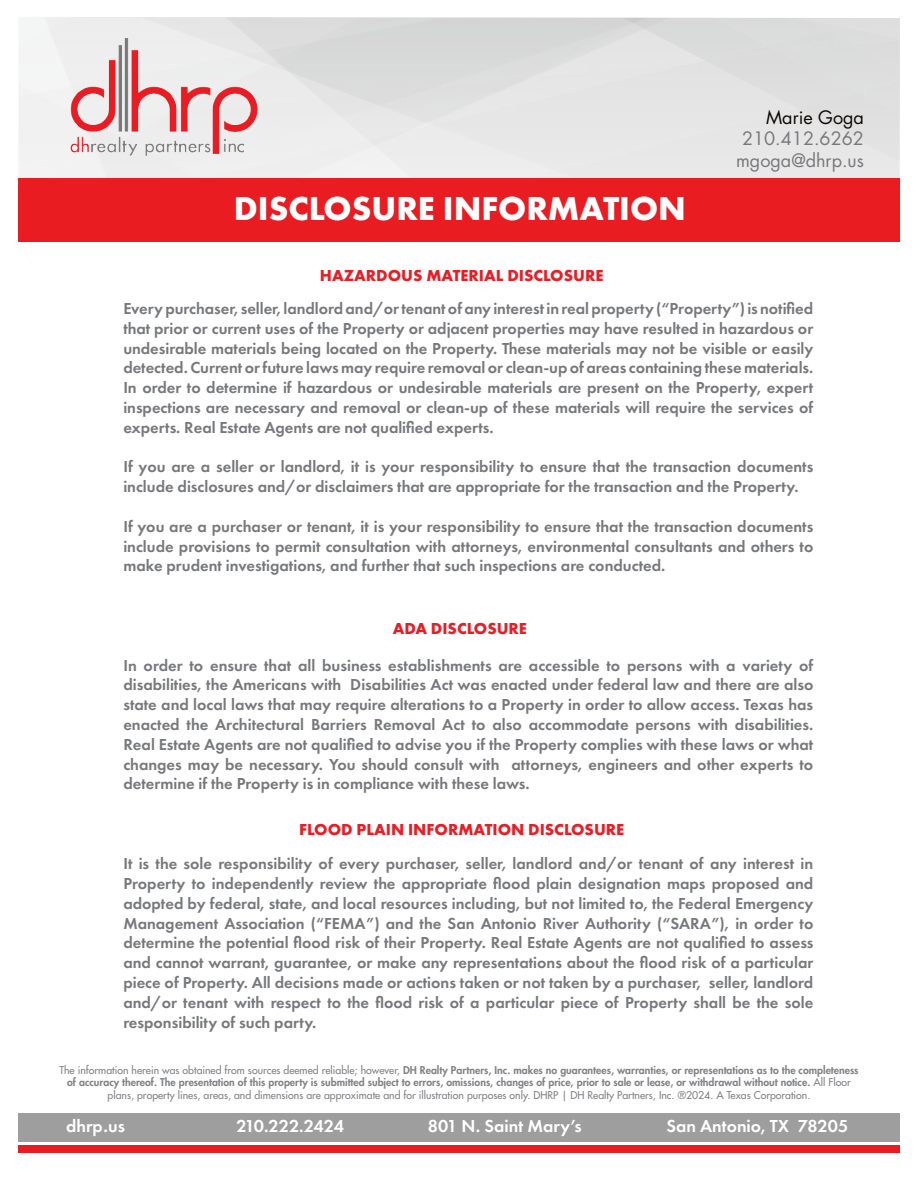
<style>
.page{position:relative;width:918px;height:1188px;background:#fff}
.page>*{position:absolute;margin:0;border:0;box-sizing:border-box;transform-origin:0 0}
.t1{font:700 34.5px "Futura PT";color:#fff}
.t2{font:600 18px "Futura PT";color:#fff}
.t3{font:18px/21.6px "Futura Std";color:#76787b;text-align:center}
.t4{font:600 18px "Futura PT";letter-spacing:-.025em;color:#fff}
.t5{font:18px "Futura Std";color:#0c0806}
.t6{font:600 16.5px/19.8px "Futura PT";color:#76787b;text-align:justify}
.t7{font:700 16.5px "Futura PT";color:#e81e26}
.t8{font:800 10.5px/12.6px "Futura Std";color:#808285;text-align:center}
.s1{font-weight:500}
</style>
<div class="page">
<img style="left:18px;top:17px;width:882px;height:162px">
<div style="left:18px;top:1114px;width:882px;height:28px;background:#9e9e9f"></div>
<div style="left:18px;top:1145px;width:882px;height:8px;background:#e91c22"></div>
<div style="left:18px;top:179px;width:882px;height:63px;background:#e91c22"></div>
<img style="left:54px;top:32px;width:244px;height:147px">
<h1 class="t1" style="left:234px;top:186px;width:454px">DISCLOSURE INFORMATION</h1>
<p class="t7" style="left:320px;top:265px;width:285px">HAZARDOUS MATERIAL DISCLOSURE</p>
<p class="t5" style="left:766px;top:106px;width:99px">Marie Goga</p>
<p class="t3" style="left:736px;top:128px;width:129px">210.412.6262 mgoga@dhrp.us</p>
<p class="t6" style="left:123px;top:298px;width:692px">Every purchaser, seller, landlord and/or tenant of any interest in real property (“Property”) is notified that prior or current uses of the Property or adjacent properties may have resulted in hazardous or undesirable materials being located on the Property. These materials may not be visible or easily detected. Current or future laws may require removal or clean-up of areas containing these materials.<br>In order to determine if hazardous or undesirable materials are present on the Property, expert inspections are necessary and removal or clean-up of these materials will require the services of experts. Real Estate Agents are not qualified experts.</p>
<p class="t6" style="left:123px;top:457px;width:691px">If you are a seller or landlord, it is your responsibility to ensure that the transaction documents include disclosures and/or disclaimers that are appropriate for the transaction and the Property.</p>
<p class="t6" style="left:123px;top:516px;width:692px">If you are a purchaser or tenant, it is your responsibility to ensure that the transaction documents include provisions to permit consultation with attorneys, environmental consultants and others to make prudent investigations, and further that such inspections are conducted.</p>
<p class="t7" style="left:393px;top:617px;width:136px">ADA DISCLOSURE</p>
<p class="t6" style="left:123px;top:655px;width:692px">In order to ensure that all business establishments are accessible to persons with a variety of disabilities, the Americans with Disabilities Act was enacted under federal law and there are also state and local laws that may require alterations to a Property in order to allow access. Texas has enacted the Architectural Barriers Removal Act to also accommodate persons with disabilities.<br>Real Estate Agents are not qualified to advise you if the Property complies with these laws or what changes may be necessary. You should consult with attorneys, engineers and other experts to determine if the Property is in compliance with these laws.</p>
<p class="t7" style="left:299px;top:819px;width:327px">FLOOD PLAIN INFORMATION DISCLOSURE</p>
<p class="t6" style="left:123px;top:854px;width:692px">It is the sole responsibility of every purchaser, seller, landlord and/or tenant of any interest in Property to independently review the appropriate flood plain designation maps proposed and adopted by federal, state, and local resources including, but not limited to, the Federal Emergency Management Association (“FEMA”) and the San Antonio River Authority (“SARA”), in order to determine the potential flood risk of their Property. Real Estate Agents are not qualified to assess and cannot warrant, guarantee, or make any representations about the flood risk of a particular piece of Property. All decisions made or actions taken or not taken by a purchaser, seller, landlord and/or tenant with respect to the flood risk of a particular piece of Property shall be the sole responsibility of such party.</p>
<p class="t8" style="left:59px;top:1063px;width:801px"><span class="s1">The information herein was obtained from sources deemed reliable; however,</span> DH Realty Partners, Inc. makes no guarantees, warranties, or representations as to the completeness of accuracy thereof. The presentation of this property is submitted subject to errors, omissions, changes of price, prior to sale or lease, or withdrawal without notice. <span class="s1">All Floor plans, property lines, areas, and dimensions are approximate and for illustration purposes only. DHRP | DH Realty Partners, Inc. ®2024. A Texas Corporation.</span></p>
<p class="t2" style="left:66px;top:1114px;width:60px">dhrp.us</p>
<p class="t4" style="left:237px;top:1114px;width:109px">210.222.2424</p>
<p class="t2" style="left:428px;top:1114px;width:155px">801 N. Saint Mary’s</p>
<p class="t2" style="left:667px;top:1114px;width:183px">San Antonio, TX 78205</p>
</div>
